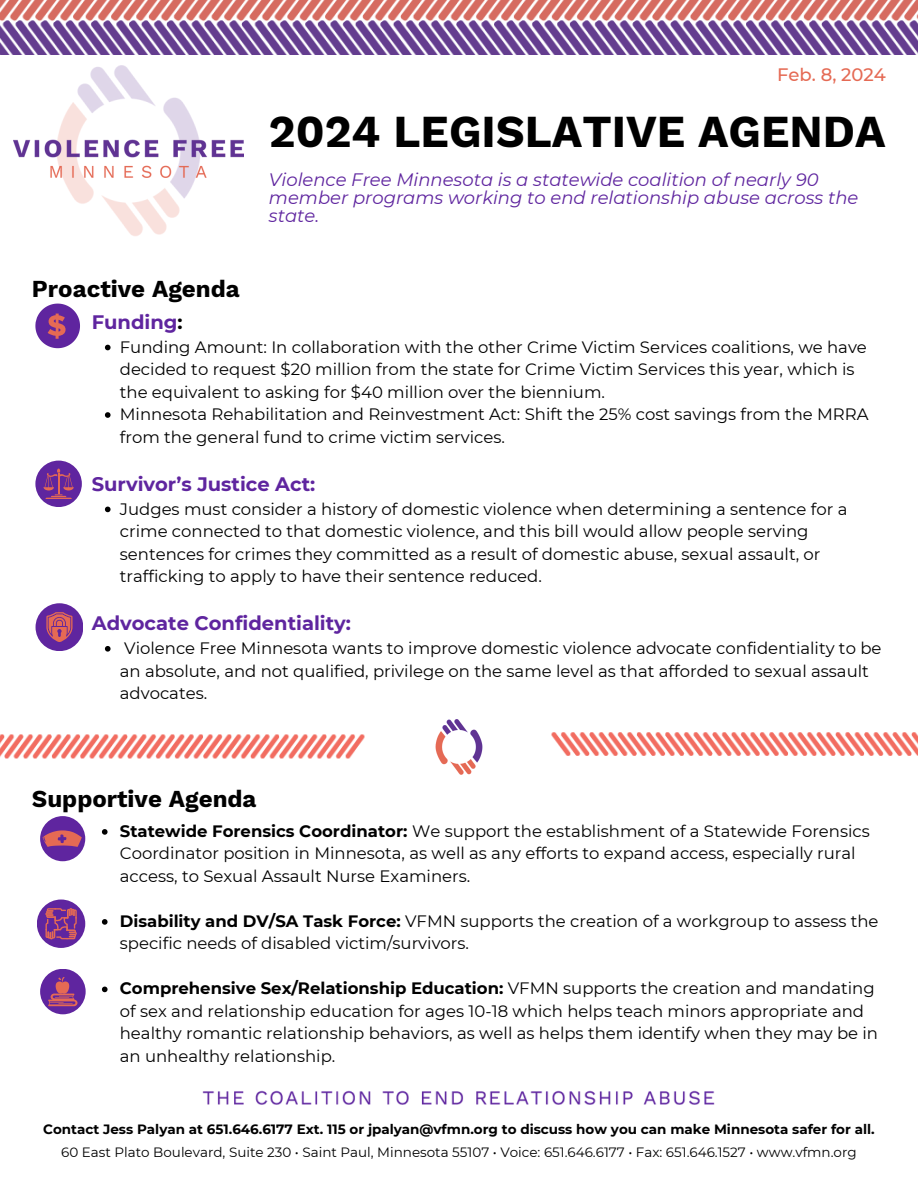
<style>
.page{position:relative;width:918px;height:1188px;background:#fff}
.page>*{position:absolute;margin:0;border:0;box-sizing:border-box;transform-origin:0 0}
.t1{font:700 45px "Work Sans";color:#000}
.t2{font:700 24px "Work Sans";color:#000}
.t3{font:700 19.5px "Montserrat";color:#5f259f}
.t4{font:italic 18px/18px "Montserrat";color:#5f259f}
.t5{font:500 18px "Montserrat";color:#e56a54}
.t6{font:16.5px/22.5px "Montserrat";color:#000}
.t7{font:13.5px "Montserrat";color:#000}
.t8{font:700 13.5px "Montserrat";color:#000}
.s1{color:#000}
.s2{font-weight:700}
</style>
<div class="page">
<svg style="left:35px;top:304px;width:45px;height:44px"></svg>
<div style="left:35px;top:461px;width:47px;height:46px;background:#5f259f;border-radius:50%"></div>
<svg style="left:43px;top:469px;width:31px;height:30px"></svg>
<div style="left:36px;top:603px;width:47px;height:48px;background:#5f259f;border-radius:50%"></div>
<svg style="left:46px;top:612px;width:27px;height:30px"></svg>
<svg style="left:105px;top:345px;width:6px;height:5px"></svg>
<svg style="left:105px;top:412px;width:6px;height:6px"></svg>
<svg style="left:105px;top:507px;width:6px;height:5px"></svg>
<svg style="left:105px;top:646px;width:6px;height:6px"></svg>
<img style="left:202px;top:1090px;width:513px;height:15px">
<img style="left:51px;top:66px;width:156px;height:170px">
<img style="left:13px;top:125px;width:231px;height:52px">
<img style="left:0;top:0;width:918px;height:54px">
<img style="left:0;top:734px;width:365px;height:25px">
<img style="left:435px;top:720px;width:48px;height:55px">
<img style="left:551px;top:732px;width:367px;height:24px">
<div style="left:40px;top:816px;width:45px;height:45px;background:#5f259f;border-radius:50%"></div>
<svg style="left:42px;top:830px;width:40px;height:17px"></svg>
<svg style="left:102px;top:829px;width:6px;height:6px"></svg>
<svg style="left:102px;top:919px;width:6px;height:6px"></svg>
<svg style="left:102px;top:987px;width:6px;height:5px"></svg>
<div style="left:37px;top:900px;width:48px;height:48px;background:#5f259f;border-radius:50%"></div>
<svg style="left:45px;top:908px;width:32px;height:31px"></svg>
<div style="left:40px;top:969px;width:46px;height:45px;background:#5f259f;border-radius:50%"></div>
<svg style="left:48px;top:977px;width:30px;height:29px"></svg>
<h3 class="t5" style="left:777px;top:63px;width:110px">Feb. 8, 2024</h3>
<p class="t2" style="left:32px;top:274px;width:209px">Proactive Agenda</p>
<p class="t1" style="left:269px;top:105px;width:618px">2024 LEGISLATIVE AGENDA</p>
<p class="t4" style="left:269px;top:171px;width:591px">Violence Free Minnesota is a statewide coalition of nearly 90 member programs working to end relationship abuse across the state.</p>
<p class="t3" style="left:92px;top:310px;width:92px">Funding<span class="s1">:</span></p>
<p class="t6" style="left:120px;top:336px;width:749px">Funding Amount: In collaboration with the other Crime Victim Services coalitions, we have decided to request $20 million from the state for Crime Victim Services this year, which is the equivalent to asking for $40 million over the biennium.</p>
<p class="t6" style="left:120px;top:403px;width:750px">Minnesota Rehabilitation and Reinvestment Act: Shift the 25% cost savings from the MRRA from the general fund to crime victim services.</p>
<h3 class="t3" style="left:92px;top:472px;width:225px">Survivor’s Justice Act:</h3>
<h1 class="t6" style="left:120px;top:498px;width:729px">Judges must consider a history of domestic violence when determining a sentence for a crime connected to that domestic violence, and this bill would allow people serving sentences for crimes they committed as a result of domestic abuse, sexual assault, or trafficking to apply to have their sentence reduced.</h1>
<h4 class="t3" style="left:92px;top:611px;width:261px">Advocate Confidentiality:</h4>
<h2 class="t6" style="left:120px;top:637px;width:763px">Violence Free Minnesota wants to improve domestic violence advocate confidentiality to be an absolute, and not qualified, privilege on the same level as that afforded to sexual assault advocates.</h2>
<p class="t2" style="left:32px;top:785px;width:226px">Supportive Agenda</p>
<h3 class="t6" style="left:120px;top:820px;width:752px"><span class="s2">Statewide Forensics Coordinator:</span> We support the establishment of a Statewide Forensics<br>Coordinator position in Minnesota, as well as any efforts to expand access, especially rural access, to Sexual Assault Nurse Examiners.</h3>
<p class="t6" style="left:120px;top:910px;width:760px"><span class="s2">Disability and DV/SA Task Force:</span> VFMN supports the creation of a workgroup to assess the specific needs of disabled victim/survivors.</p>
<h3 class="t6" style="left:120px;top:977px;width:760px"><span class="s2">Comprehensive Sex/Relationship Education:</span> VFMN supports the creation and mandating of sex and relationship education for ages 10-18 which helps teach minors appropriate and healthy romantic relationship behaviors, as well as helps them identify when they may be in an unhealthy relationship.</h3>
<p class="t8" style="left:43px;top:1121px;width:833px">Contact Jess Palyan at 651.646.6177 Ext. 115 or jpalyan@vfmn.org to discuss how you can make Minnesota safer for all.</p>
<p class="t7" style="left:61px;top:1144px;width:797px">60 East Plato Boulevard, Suite 230 • Saint Paul, Minnesota 55107 • Voice: 651.646.6177 • Fax: 651.646.1527 • www.vfmn.org</p>
</div>
